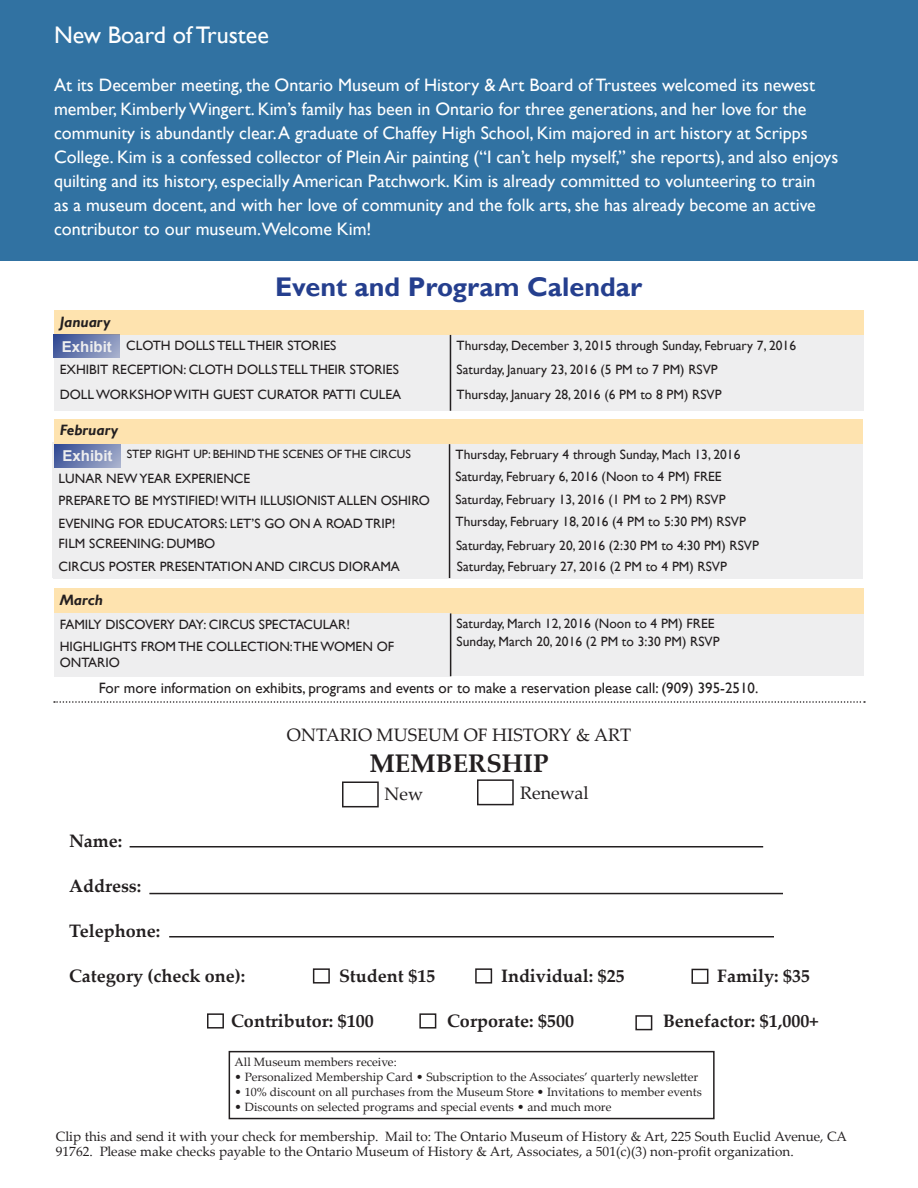
<style>
.page{position:relative;width:918px;height:1188px;background:#fff}
.page>*{position:absolute;margin:0;border:0;box-sizing:border-box;transform-origin:0 0}
.t1{font:700 27px "Gill Sans";color:#253f8e}
.t2{font:700 25.5px "Palatino Linotype";color:#231f20}
.t3{font:24px "Gill Sans";color:#fff}
.t4{font:18px/24px "Gill Sans";color:#fff}
.t5{font:700 18px "Palatino Linotype";color:#231f20}
.t6{font:18px "Palatino Linotype";color:#231f20}
.t7{font:15px "Gill Sans";color:#231f20}
.t8{font:italic 700 15px "Gill Sans";color:#231f20}
.t9{font:700 15px "Arial";color:#eeeeef}
.t10{font:13.5px/16.2px "Gill Sans";color:#231f20}
.t11{font:13.5px/15px "Palatino Linotype";color:#231f20}
.t12{font:12px "Palatino Linotype";color:#231f20}
.t13{font:12px "Gill Sans";color:#231f20}
</style>
<div class="page">
<div style="left:0;top:0;width:918px;height:260px;background:#3172a2"></div>
<div style="left:54px;top:614px;width:810px;height:62px;background:#eeeeef"></div>
<hr style="left:149px;top:893px;width:634px;height:1px;background:#231f20">
<hr style="left:130px;top:846px;width:633px;height:2px;background:#231f20">
<hr style="left:169px;top:936px;width:605px;height:2px;background:#231f20">
<svg style="left:54px;top:701px;width:811px;height:2px"></svg>
<div style="left:342px;top:782px;width:37px;height:25px;border:2px solid #231f20"></div>
<div style="left:477px;top:779px;width:37px;height:26px;border:2px solid #231f20"></div>
<div style="left:313px;top:968px;width:17px;height:16px;border:2px solid #231f20"></div>
<div style="left:475px;top:968px;width:17px;height:16px;border:2px solid #231f20"></div>
<div style="left:692px;top:969px;width:16px;height:15px;border:2px solid #231f20"></div>
<div style="left:207px;top:1013px;width:17px;height:16px;border:2px solid #231f20"></div>
<div style="left:419px;top:1013px;width:17px;height:16px;border:2px solid #231f20"></div>
<div style="left:635px;top:1015px;width:17px;height:15px;border:2px solid #231f20"></div>
<div style="left:451px;top:613px;width:413px;height:25px;background:#eeeeef"></div>
<div style="left:54px;top:588px;width:810px;height:25px;background:#fee3af"></div>
<div style="left:54px;top:613px;width:397px;height:24px;background:#eeeeef"></div>
<hr style="left:450px;top:613px;width:1px;height:63px;background:#231f20">
<div style="left:229px;top:1051px;width:486px;height:68px;border:2px solid #231f20"></div>
<div style="left:54px;top:334px;width:810px;height:77px;background:#eeeeef"></div>
<div style="left:54px;top:310px;width:810px;height:26px;background:#fee3af"></div>
<div style="left:54px;top:335px;width:396px;height:25px;background:#eeeeef"></div>
<div style="left:451px;top:335px;width:413px;height:25px;background:#eeeeef"></div>
<hr style="left:450px;top:335px;width:1px;height:76px;background:#231f20">
<div style="left:54px;top:335px;width:66px;height:23px;background:linear-gradient(to right,#3d5499,#9ba6c7)"></div>
<div style="left:53px;top:444px;width:397px;height:23px;background:#eeeeef"></div>
<div style="left:450px;top:443px;width:413px;height:24px;background:#eeeeef"></div>
<div style="left:54px;top:419px;width:809px;height:25px;background:#fee3af"></div>
<div style="left:53px;top:490px;width:397px;height:23px;background:#eeeeef"></div>
<div style="left:450px;top:489px;width:413px;height:22px;background:#eeeeef"></div>
<div style="left:450px;top:466px;width:413px;height:23px;background:#eeeeef"></div>
<div style="left:53px;top:468px;width:397px;height:23px;background:#eeeeef"></div>
<div style="left:53px;top:513px;width:397px;height:23px;background:#eeeeef"></div>
<div style="left:450px;top:511px;width:413px;height:23px;background:#eeeeef"></div>
<div style="left:53px;top:556px;width:397px;height:23px;background:#eeeeef"></div>
<div style="left:450px;top:534px;width:413px;height:23px;background:#eeeeef"></div>
<div style="left:53px;top:533px;width:397px;height:23px;background:#eeeeef"></div>
<hr style="left:449px;top:444px;width:1px;height:134px;background:#231f20">
<div style="left:54px;top:444px;width:67px;height:23px;background:linear-gradient(to right,#3c5399,#9da8c8)"></div>
<div style="left:451px;top:556px;width:412px;height:23px;background:#eeeeef"></div>
<p class="t3" style="left:54px;top:21px;width:216px">New Board of Trustee</p>
<p class="t4" style="left:54px;top:74px;width:786px">At its December meeting, the Ontario Museum of History &amp; Art Board of Trustees welcomed its newest member, Kimberly Wingert. Kim’s family has been in Ontario for three generations, and her love for the community is abundantly clear. A graduate of Chaffey High School, Kim majored in art history at Scripps College. Kim is a confessed collector of Plein Air painting (“I can’t help myself,” she reports), and also enjoys quilting and its history, especially American Patchwork. Kim is already committed to volunteering to train<br>as a museum docent, and with her love of community and the folk arts, she has already become an active contributor to our museum.Welcome Kim!</p>
<p class="t8" style="left:60px;top:313px;width:52px">January</p>
<p class="t1" style="left:275px;top:271px;width:369px">Event and Program Calendar</p>
<p class="t9" style="left:62px;top:336px;width:52px">Exhibit</p>
<p class="t10" style="left:126px;top:338px;width:212px">CLOTH DOLLS TELL THEIR STORIES</p>
<p class="t10" style="left:60px;top:362px;width:341px">EXHIBIT RECEPTION: CLOTH DOLLS TELL THEIR STORIES</p>
<p class="t10" style="left:60px;top:387px;width:343px">DOLL WORKSHOP WITH GUEST CURATOR PATTI CULEA</p>
<p class="t8" style="left:60px;top:421px;width:60px">February</p>
<p class="t10" style="left:457px;top:338px;width:341px">Thursday, December 3, 2015 through Sunday, February 7, 2016</p>
<p class="t10" style="left:457px;top:362px;width:263px">Saturday, January 23, 2016 (5 PM to 7 PM) RSVP</p>
<p class="t10" style="left:457px;top:387px;width:266px">Thursday, January 28, 2016 (6 PM to 8 PM) RSVP</p>
<p class="t9" style="left:63px;top:445px;width:52px">Exhibit</p>
<p class="t13" style="left:127px;top:447px;width:286px">STEP RIGHT UP: BEHIND THE SCENES OF THE CIRCUS</p>
<p class="t10" style="left:456px;top:446px;width:286px">Thursday, February 4 through Sunday, Mach 13, 2016</p>
<p class="t10" style="left:59px;top:471px;width:193px">LUNAR NEW YEAR EXPERIENCE</p>
<p class="t10" style="left:456px;top:469px;width:268px">Saturday, February 6, 2016 (Noon to 4 PM) FREE</p>
<p class="t10" style="left:59px;top:516px;width:338px">EVENING FOR EDUCATORS: LET’S GO ON A ROAD TRIP!</p>
<p class="t10" style="left:456px;top:514px;width:292px">Thursday, February 18, 2016 (4 PM to 5:30 PM) RSVP</p>
<p class="t10" style="left:59px;top:559px;width:343px">CIRCUS POSTER PRESENTATION AND CIRCUS DIORAMA</p>
<p class="t10" style="left:59px;top:493px;width:373px">PREPARE TO BE MYSTIFIED! WITH ILLUSIONIST ALLEN OSHIRO</p>
<p class="t10" style="left:456px;top:492px;width:272px">Saturday, February 13, 2016 (1 PM to 2 PM) RSVP</p>
<p class="t10" style="left:59px;top:536px;width:158px">FILM SCREENING: DUMBO</p>
<p class="t10" style="left:456px;top:537px;width:304px">Saturday, February 20, 2016 (2:30 PM to 4:30 PM) RSVP</p>
<p class="t10" style="left:457px;top:559px;width:272px">Saturday, February 27, 2016 (2 PM to 4 PM) RSVP</p>
<p class="t8" style="left:60px;top:591px;width:45px">March</p>
<p class="t10" style="left:60px;top:616px;width:292px">FAMILY DISCOVERY DAY: CIRCUS SPECTACULAR!</p>
<p class="t10" style="left:60px;top:639px;width:336px">HIGHLIGHTS FROM THE COLLECTION:THE WOMEN OF<br>ONTARIO</p>
<p class="t7" style="left:99px;top:680px;width:661px">For more information on exhibits, programs and events or to make a reservation please call: (909) 395-2510.</p>
<p class="t10" style="left:457px;top:616px;width:260px">Saturday, March 12, 2016 (Noon to 4 PM) FREE</p>
<p class="t10" style="left:457px;top:634px;width:264px">Sunday, March 20, 2016 (2 PM to 3:30 PM) RSVP</p>
<p class="t6" style="left:287px;top:722px;width:346px">ONTARIO MUSEUM OF HISTORY &amp; ART</p>
<p class="t2" style="left:369px;top:745px;width:181px">MEMBERSHIP</p>
<p class="t6" style="left:385px;top:781px;width:40px">New</p>
<p class="t6" style="left:520px;top:780px;width:70px">Renewal</p>
<p class="t5" style="left:69px;top:828px;width:55px">Name:</p>
<p class="t5" style="left:69px;top:873px;width:74px">Address:</p>
<p class="t5" style="left:69px;top:918px;width:93px">Telephone:</p>
<p class="t5" style="left:69px;top:963px;width:178px">Category (check one):</p>
<p class="t5" style="left:339px;top:963px;width:98px">Student $15</p>
<p class="t5" style="left:501px;top:963px;width:125px">Individual: $25</p>
<p class="t5" style="left:717px;top:963px;width:95px">Family: $35</p>
<p class="t5" style="left:231px;top:1008px;width:144px">Contributor: $100</p>
<p class="t5" style="left:447px;top:1008px;width:129px">Corporate: $500</p>
<p class="t5" style="left:663px;top:1008px;width:157px">Benefactor: $1,000+</p>
<p class="t12" style="left:235px;top:1053px;width:164px">All Museum members receive:</p>
<p class="t12" style="left:235px;top:1068px;width:465px">• Personalized Membership Card • Subscription to the Associates’ quarterly newsletter</p>
<p class="t12" style="left:235px;top:1083px;width:469px">• 10% discount on all purchases from the Museum Store • Invitations to member events</p>
<p class="t12" style="left:235px;top:1098px;width:378px">• Discounts on selected programs and special events • and much more</p>
<p class="t11" style="left:56px;top:1128px;width:793px">Clip this and send it with your check for membership. Mail to: The Ontario Museum of History &amp; Art, 225 South Euclid Avenue, CA<br>91762. Please make checks payable to the Ontario Museum of History &amp; Art, Associates, a 501(c)(3) non-profit organization.</p>
</div>
